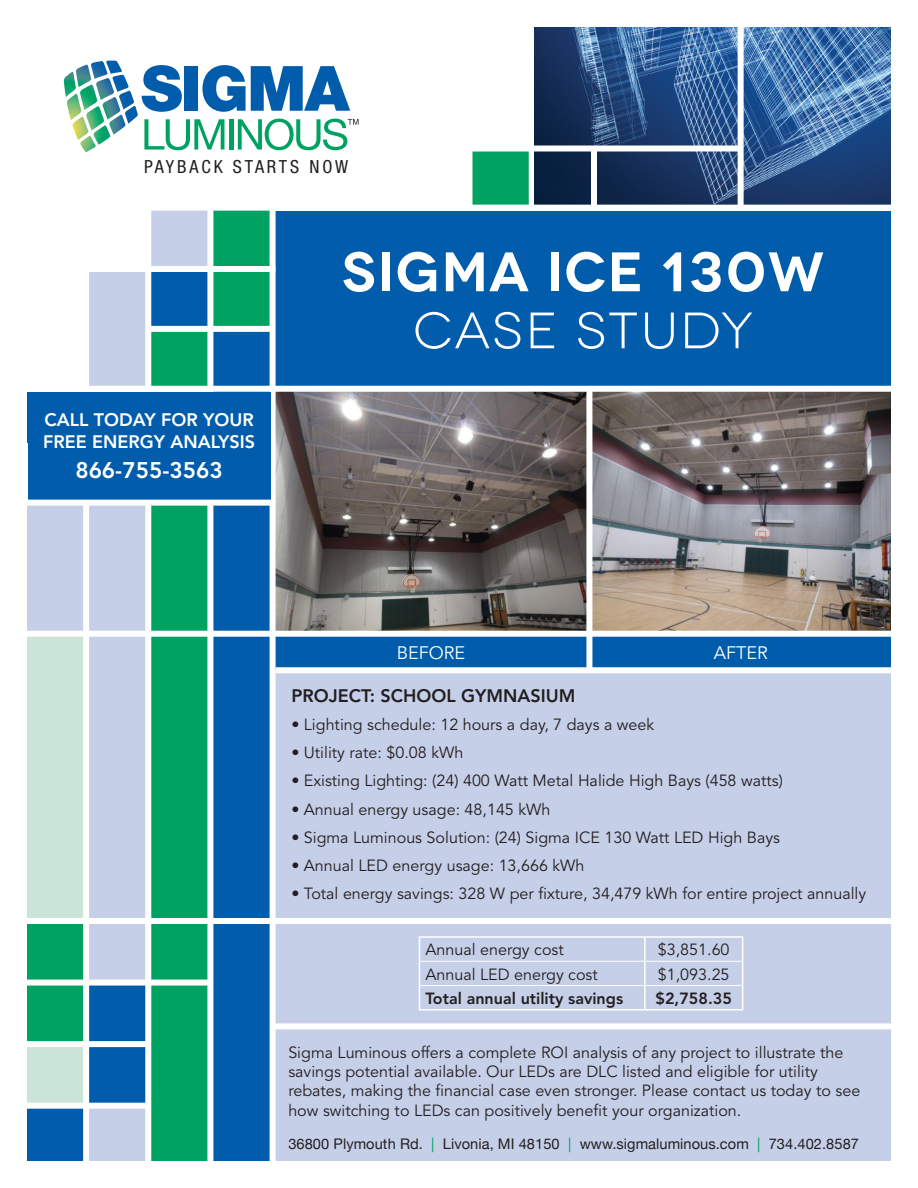
<style>
.page{position:relative;width:918px;height:1188px;background:#fff}
.page>*{position:absolute;margin:0;border:0;box-sizing:border-box;transform-origin:0 0}
.t1{font:600 55.5px "Novecentowide";letter-spacing:.03em;color:#fff}
.t2{font:51px "Novecentowide";letter-spacing:.045em;color:#fff}
.t3{font:800 22.5px "Avenir";color:#fff}
.t4{font:condensed 18.15px "Helvetica Neue LT Std";letter-spacing:.16em;color:#231f20}
.t5{font:800 18px/21.6px "Avenir";color:#fff}
.t6{font:800 18px "Avenir";color:#231f20}
.t7{font:18px "Avenir";color:#fff}
.t8{font:16.2px/19.4px "Avenir";color:#231f20}
.t9{font:800 16.2px "Avenir";color:#231f20}
.t10{font:14.7px "Helvetica Neue";letter-spacing:.005em;color:#231f20}
.s1{color:#00a261}
</style>
<div class="page">
<div style="left:148px;top:328px;width:63px;height:61px;background:#00a261"></div>
<div style="left:275px;top:211px;width:616px;height:175px;background:#015dab"></div>
<div style="left:27px;top:1107px;width:59px;height:54px;background:#015dab"></div>
<div style="left:87px;top:634px;width:59px;height:527px;background:#c6cfe8"></div>
<div style="left:27px;top:940px;width:58px;height:165px;background:#cae5d7"></div>
<div style="left:472px;top:152px;width:58px;height:55px;background:#00a261"></div>
<svg style="left:142px;top:65px;width:40px;height:47px"></svg>
<div style="left:185px;top:66px;width:13px;height:45px;background:#015dab"></div>
<svg style="left:202px;top:65px;width:148px;height:47px"></svg>
<svg style="left:144px;top:119px;width:80px;height:31px"></svg>
<hr style="left:229px;top:119px;width:4px;height:31px;background:#00a261">
<svg style="left:64px;top:61px;width:65px;height:39px"></svg>
<svg style="left:238px;top:119px;width:121px;height:31px"></svg>
<div style="left:148px;top:505px;width:63px;height:656px;background:#00a261"></div>
<div style="left:212px;top:331px;width:58px;height:589px;background:#015dab"></div>
<div style="left:148px;top:270px;width:60px;height:59px;background:#015dab"></div>
<div style="left:213px;top:211px;width:57px;height:117px;background:#00a261"></div>
<div style="left:85px;top:270px;width:63px;height:120px;background:#c6cfe8"></div>
<div style="left:148px;top:206px;width:60px;height:60px;background:#c6cfe8"></div>
<div style="left:38px;top:266px;width:237px;height:6px;background:#fff"></div>
<div style="left:148px;top:326px;width:124px;height:6px;background:#fff"></div>
<div style="left:529px;top:15px;width:6px;height:192px;background:#fff"></div>
<div style="left:27px;top:503px;width:121px;height:131px;background:#c6cfe8"></div>
<div style="left:273px;top:670px;width:618px;height:491px;background:#c6cfe8"></div>
<img style="left:535px;top:27px;width:356px;height:178px">
<div style="left:738px;top:6px;width:6px;height:202px;background:#fff"></div>
<div style="left:453px;top:146px;width:288px;height:6px;background:#fff"></div>
<div style="left:591px;top:150px;width:6px;height:57px;background:#fff"></div>
<div style="left:90px;top:983px;width:59px;height:124px;background:#015dab"></div>
<div style="left:8px;top:1103px;width:142px;height:6px;background:#fff"></div>
<div style="left:27px;top:920px;width:59px;height:123px;background:#00a261"></div>
<div style="left:10px;top:980px;width:203px;height:6px;background:#fff"></div>
<div style="left:8px;top:1041px;width:142px;height:6px;background:#fff"></div>
<div style="left:46px;top:205px;width:856px;height:6px;background:#fff"></div>
<img style="left:276px;top:392px;width:310px;height:239px">
<img style="left:593px;top:392px;width:298px;height:239px">
<div style="left:273px;top:635px;width:618px;height:35px;background:#015dab"></div>
<div style="left:586px;top:389px;width:6px;height:283px;background:#fff"></div>
<div style="left:273px;top:1023px;width:629px;height:6px;background:#fff"></div>
<div style="left:213px;top:920px;width:58px;height:241px;background:#015dab"></div>
<div style="left:27px;top:635px;width:56px;height:285px;background:#cae5d7"></div>
<div style="left:275px;top:667px;width:622px;height:6px;background:#fff"></div>
<div style="left:270px;top:202px;width:6px;height:968px;background:#fff"></div>
<div style="left:10px;top:918px;width:890px;height:6px;background:#fff"></div>
<hr style="left:420px;top:961px;width:224px;height:1px;background:#fff">
<hr style="left:646px;top:961px;width:96px;height:1px;background:#fff">
<hr style="left:420px;top:985px;width:224px;height:1px;background:#fff">
<hr style="left:646px;top:985px;width:96px;height:1px;background:#fff">
<hr style="left:419px;top:936px;width:226px;height:2px;background:#fff">
<hr style="left:645px;top:936px;width:98px;height:2px;background:#fff">
<hr style="left:644px;top:938px;width:2px;height:23px;background:#fff">
<hr style="left:644px;top:961px;width:2px;height:25px;background:#fff">
<svg style="left:419px;top:938px;width:1px;height:71px"></svg>
<hr style="left:644px;top:986px;width:2px;height:23px;background:#fff">
<svg style="left:742px;top:938px;width:1px;height:71px"></svg>
<hr style="left:419px;top:1009px;width:226px;height:2px;background:#fff">
<hr style="left:645px;top:1009px;width:98px;height:2px;background:#fff">
<div style="left:145px;top:203px;width:6px;height:967px;background:#fff"></div>
<div style="left:10px;top:631px;width:903px;height:6px;background:#fff"></div>
<div style="left:83px;top:234px;width:6px;height:942px;background:#fff"></div>
<div style="left:207px;top:203px;width:6px;height:975px;background:#fff"></div>
<div style="left:28px;top:392px;width:242px;height:111px;background:#015dab"></div>
<div style="left:8px;top:386px;width:905px;height:6px;background:#fff"></div>
<div style="left:10px;top:500px;width:265px;height:6px;background:#fff"></div>
<p class="t4" style="left:144px;top:156px;width:206px">PAYBACK STARTS NOW</p>
<p class="t5" style="left:43px;top:409px;width:212px">CALL TODAY FOR YOUR<br>FREE ENERGY ANALYSIS</p>
<h3 class="t3" style="left:75px;top:457px;width:149px">866-755-3563</h3>
<h1 class="t1" style="left:342px;top:238px;width:484px">Sigma ICE 130W</h1>
<h2 class="t2" style="left:413px;top:301px;width:342px">CASE STUDY</h2>
<p class="t7" style="left:397px;top:643px;width:67px">Before</p>
<p class="t7" style="left:714px;top:643px;width:56px">afte r</p>
<p class="t6" style="left:291px;top:685px;width:286px">PROJECT: SCHOOL GYMNASIUM</p>
<p class="t8" style="left:291px;top:715px;width:364px">• Lighting schedule: 12 hours a day, 7 days a week</p>
<p class="t8" style="left:291px;top:743px;width:173px">• Utility rate: $0.08 kWh</p>
<p class="t8" style="left:291px;top:772px;width:493px">• Existing Lighting: (24) 400 Watt Metal Halide High Bays (458 watts)</p>
<p class="t8" style="left:291px;top:800px;width:261px">• Annual energy usage: 48,145 kWh</p>
<p class="t8" style="left:291px;top:828px;width:490px">• Sigma Luminous Solution: (24) Sigma ICE 130 Watt LED High Bays</p>
<p class="t8" style="left:291px;top:856px;width:295px">• Annual LED energy usage: 13,666 kWh</p>
<p class="t8" style="left:291px;top:885px;width:576px">• Total energy savings: 328 W per fixture, 34,479 kWh for entire project annually</p>
<p class="t8" style="left:425px;top:940px;width:140px">Annual energy cost</p>
<p class="t8" style="left:658px;top:940px;width:73px">$3,851.60</p>
<p class="t8" style="left:425px;top:965px;width:174px">Annual LED energy cost</p>
<p class="t8" style="left:658px;top:965px;width:73px">$1,093.25</p>
<p class="t9" style="left:425px;top:989px;width:199px">TOTAL ANNUAL UTILITY SAVINGS</p>
<p class="t9" style="left:656px;top:989px;width:78px">$2,758.35</p>
<p class="t8" style="left:288px;top:1043px;width:573px">Sigma Luminous offers a complete RO I analysis of any project to illustrate the savings potential available. Our LEDs are DLC listed and eligible for utility rebates, making the financial case even stronger. Please contact us today to see how switching to LEDs can positively benefit your organization.</p>
<p class="t10" style="left:288px;top:1133px;width:572px">36800 Plymouth Rd. <span class="s1">|</span> Livonia, MI 48150 <span class="s1">|</span> www.sigmaluminous.com <span class="s1">|</span> 734.402.8587</p>
</div>
